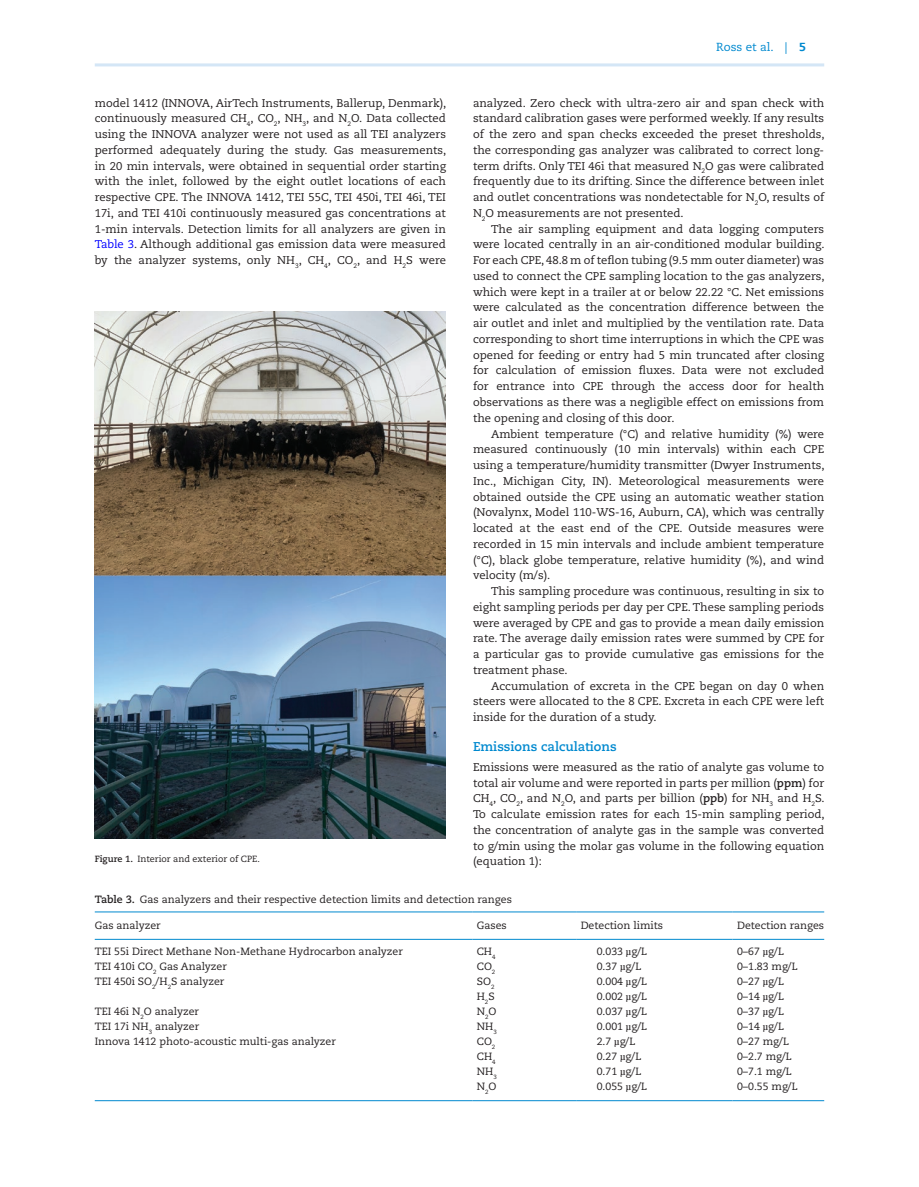
<style>
.page{position:relative;width:919px;height:1187px;background:#fff}
.page>*{position:absolute;margin:0;border:0;box-sizing:border-box;transform-origin:0 0}
.t1{font:700 12.75px "Caecilia LT Std";color:#0089cf}
.t2{font:11.7px "Caecilia LT Std";color:#0089cf}
.t3{font:11.25px/15.8px "Caecilia LT Std";color:#231f20;text-align:justify}
.t4{font:10.5px "Caecilia LT Std";color:#231f20}
.t5{font:9px "Caecilia LT Std";color:#231f20}
.s1{font-weight:800}
.s2{color:#00f}
.s3{font-weight:700}
.s4{font-family:"Gandhari Unicode"}
</style>
<div class="page">
<hr style="left:95px;top:63px;width:729px;height:3px;background:#d4e6f6">
<img style="left:95px;top:311px;width:351px;height:527px">
<hr style="left:95px;top:911px;width:377px;height:1px;background:#0089cf">
<hr style="left:472px;top:911px;width:104px;height:1px;background:#0089cf">
<hr style="left:576px;top:911px;width:156px;height:1px;background:#0089cf">
<hr style="left:732px;top:911px;width:92px;height:1px;background:#0089cf">
<hr style="left:95px;top:938px;width:377px;height:1px;background:#0089cf">
<hr style="left:472px;top:938px;width:104px;height:1px;background:#0089cf">
<hr style="left:576px;top:938px;width:156px;height:1px;background:#0089cf">
<hr style="left:732px;top:938px;width:92px;height:1px;background:#0089cf">
<hr style="left:472px;top:1100px;width:104px;height:1px;background:#0089cf">
<hr style="left:576px;top:1100px;width:156px;height:1px;background:#0089cf">
<hr style="left:732px;top:1100px;width:92px;height:1px;background:#0089cf">
<hr style="left:95px;top:1100px;width:377px;height:1px;background:#0089cf">
<p class="t2" style="left:716px;top:41px;width:91px">Ross et al. | <span class="s1">5</span></p>
<p class="t3" style="left:95px;top:95px;width:353px">model 1412 (INNOVA, AirTech Instruments, Ballerup, Denmark), continuously measured CH<sub>4</sub>, CO<sub>2</sub>, NH<sub>3</sub>, and N<sub>2</sub>O. Data collected using the INNOVA analyzer were not used as all TEI analyzers performed adequately during the study. Gas measurements, in 20 min intervals, were obtained in sequential order starting with the inlet, followed by the eight outlet locations of each respective CPE. The INNOVA 1412, TEI 55C, TEI 450i, TEI 46i, TEI 17i, and TEI 410i continuously measured gas concentrations at 1-min intervals. Detection limits for all analyzers are given in <span class="s2">Table 3</span>. Although additional gas emission data were measured by the analyzer systems, only NH<sub>3</sub>, CH<sub>4</sub>, CO<sub>2</sub>, and H<sub>2</sub>S were</p>
<p class="t3" style="left:473px;top:95px;width:353px">analyzed. Zero check with ultra-zero air and span check with standard calibration gases were performed weekly. If any results of the zero and span checks exceeded the preset thresholds, the corresponding gas analyzer was calibrated to correct long&shy;term drifts. Only TEI 46i that measured N<sub>2</sub>O gas were calibrated frequently due to its drifting. Since the difference between inlet and outlet concentrations was nondetectable for N<sub>2</sub>O, results of N<sub>2</sub>O measurements are not presented.</p>
<p class="t3" style="left:473px;top:221px;width:353px;text-indent:18px">The air sampling equipment and data logging computers were located centrally in an air-conditioned modular building.<br>For each CPE, 48.8 m of teflon tubing (9.5 mm outer diameter) was used to connect the CPE sampling location to the gas analyzers, which were kept in a trailer at or below 22.22 °C. Net emissions were calculated as the concentration difference between the air outlet and inlet and multiplied by the ventilation rate. Data corresponding to short time interruptions in which the CPE was opened for feeding or entry had 5 min truncated after closing for calculation of emission fluxes. Data were not excluded for entrance into CPE through the access door for health observations as there was a negligible effect on emissions from the opening and closing of this door.</p>
<p class="t3" style="left:473px;top:426px;width:353px;text-indent:18px">Ambient temperature (°C) and relative humidity (%) were measured continuously (10 min intervals) within each CPE using a temperature/humidity transmitter (Dwyer Instruments, Inc., Michigan City, IN). Meteorological measurements were obtained outside the CPE using an automatic weather station (Novalynx, Model 110-WS-16, Auburn, CA), which was centrally located at the east end of the CPE. Outside measures were recorded in 15 min intervals and include ambient temperature (°C), black globe temperature, relative humidity (%), and wind velocity (m/s).</p>
<p class="t3" style="left:473px;top:583px;width:353px;text-indent:18px">This sampling procedure was continuous, resulting in six to eight sampling periods per day per CPE. These sampling periods were averaged by CPE and gas to provide a mean daily emission rate. The average daily emission rates were summed by CPE for a particular gas to provide cumulative gas emissions for the treatment phase.</p>
<p class="t3" style="left:473px;top:678px;width:352px;text-indent:18px">Accumulation of excreta in the CPE began on day 0 when steers were allocated to the 8 CPE. Excreta in each CPE were left inside for the duration of a study.</p>
<p class="t1" style="left:473px;top:738px;width:145px">Emissions calculations</p>
<p class="t3" style="left:473px;top:759px;width:353px">Emissions were measured as the ratio of analyte gas volume to total air volume and were reported in parts per million (<span class="s3">ppm</span>) for CH<sub>4</sub>, CO<sub>2</sub>, and N<sub>2</sub>O, and parts per billion (<span class="s3">ppb</span>) for NH<sub>3</sub> and H<sub>2</sub>S.<br>To calculate emission rates for each 15-min sampling period, the concentration of analyte gas in the sample was converted to g/min using the molar gas volume in the following equation (equation 1):</p>
<p class="t5" style="left:95px;top:854px;width:167px"><span class="s3">Figure 1.</span> Interior and exterior of CPE.</p>
<p class="t4" style="left:95px;top:892px;width:419px"><span class="s3">Table 3.</span> Gas analyzers and their respective detection limits and detection ranges</p>
<p class="t4" style="left:95px;top:919px;width:67px">Gas analyzer</p>
<p class="t4" style="left:477px;top:919px;width:31px">Gases</p>
<p class="t4" style="left:580px;top:919px;width:84px">Detection limits</p>
<p class="t4" style="left:737px;top:919px;width:89px">Detection ranges</p>
<p class="t4" style="left:95px;top:945px;width:309px">TEI 55i Direct Methane Non-Methane Hydrocarbon analyzer</p>
<p class="t4" style="left:477px;top:945px;width:20px">CH<sub>4</sub></p>
<p class="t4" style="left:596px;top:945px;width:52px">0.033 <span class="s4">µ</span>g/L</p>
<p class="t4" style="left:737px;top:945px;width:48px">0–67 <span class="s4">µ</span>g/L</p>
<p class="t4" style="left:95px;top:960px;width:134px">TEI 410i CO<sub>2</sub> Gas Analyzer</p>
<p class="t4" style="left:477px;top:960px;width:20px">CO<sub>2</sub></p>
<p class="t4" style="left:596px;top:960px;width:46px">0.37 <span class="s4">µ</span>g/L</p>
<p class="t4" style="left:737px;top:960px;width:62px">0–1.83 mg/L</p>
<p class="t4" style="left:95px;top:975px;width:131px">TEI 450i SO<sub>2</sub>/H<sub>2</sub>S analyzer</p>
<p class="t4" style="left:477px;top:975px;width:19px">SO<sub>2</sub></p>
<p class="t4" style="left:596px;top:975px;width:52px">0.004 <span class="s4">µ</span>g/L</p>
<p class="t4" style="left:737px;top:975px;width:48px">0–27 <span class="s4">µ</span>g/L</p>
<p class="t4" style="left:477px;top:990px;width:19px">H<sub>2</sub>S</p>
<p class="t4" style="left:596px;top:990px;width:52px">0.002 <span class="s4">µ</span>g/L</p>
<p class="t4" style="left:737px;top:990px;width:48px">0–14 <span class="s4">µ</span>g/L</p>
<p class="t4" style="left:95px;top:1005px;width:106px">TEI 46i N<sub>2</sub>O analyzer</p>
<p class="t4" style="left:477px;top:1005px;width:21px">N<sub>2</sub>O</p>
<p class="t4" style="left:596px;top:1005px;width:52px">0.037 <span class="s4">µ</span>g/L</p>
<p class="t4" style="left:737px;top:1005px;width:48px">0–37 <span class="s4">µ</span>g/L</p>
<p class="t4" style="left:95px;top:1020px;width:106px">TEI 17i NH<sub>3</sub> analyzer</p>
<p class="t4" style="left:477px;top:1020px;width:21px">NH<sub>3</sub></p>
<p class="t4" style="left:596px;top:1020px;width:52px">0.001 <span class="s4">µ</span>g/L</p>
<p class="t4" style="left:737px;top:1020px;width:48px">0–14 <span class="s4">µ</span>g/L</p>
<p class="t4" style="left:95px;top:1035px;width:243px">Innova 1412 photo-acoustic multi-gas analyzer</p>
<p class="t4" style="left:477px;top:1035px;width:20px">CO<sub>2</sub></p>
<p class="t4" style="left:596px;top:1035px;width:40px">2.7 <span class="s4">µ</span>g/L</p>
<p class="t4" style="left:737px;top:1035px;width:53px">0–27 mg/L</p>
<p class="t4" style="left:477px;top:1050px;width:20px">CH<sub>4</sub></p>
<p class="t4" style="left:596px;top:1050px;width:46px">0.27 <span class="s4">µ</span>g/L</p>
<p class="t4" style="left:737px;top:1050px;width:56px">0–2.7 mg/L</p>
<p class="t4" style="left:477px;top:1065px;width:21px">NH<sub>3</sub></p>
<p class="t4" style="left:596px;top:1065px;width:46px">0.71 <span class="s4">µ</span>g/L</p>
<p class="t4" style="left:737px;top:1065px;width:56px">0–7.1 mg/L</p>
<p class="t4" style="left:477px;top:1080px;width:21px">N<sub>2</sub>O</p>
<p class="t4" style="left:596px;top:1080px;width:52px">0.055 <span class="s4">µ</span>g/L</p>
<p class="t4" style="left:737px;top:1080px;width:62px">0–0.55 mg/L</p>
</div>
